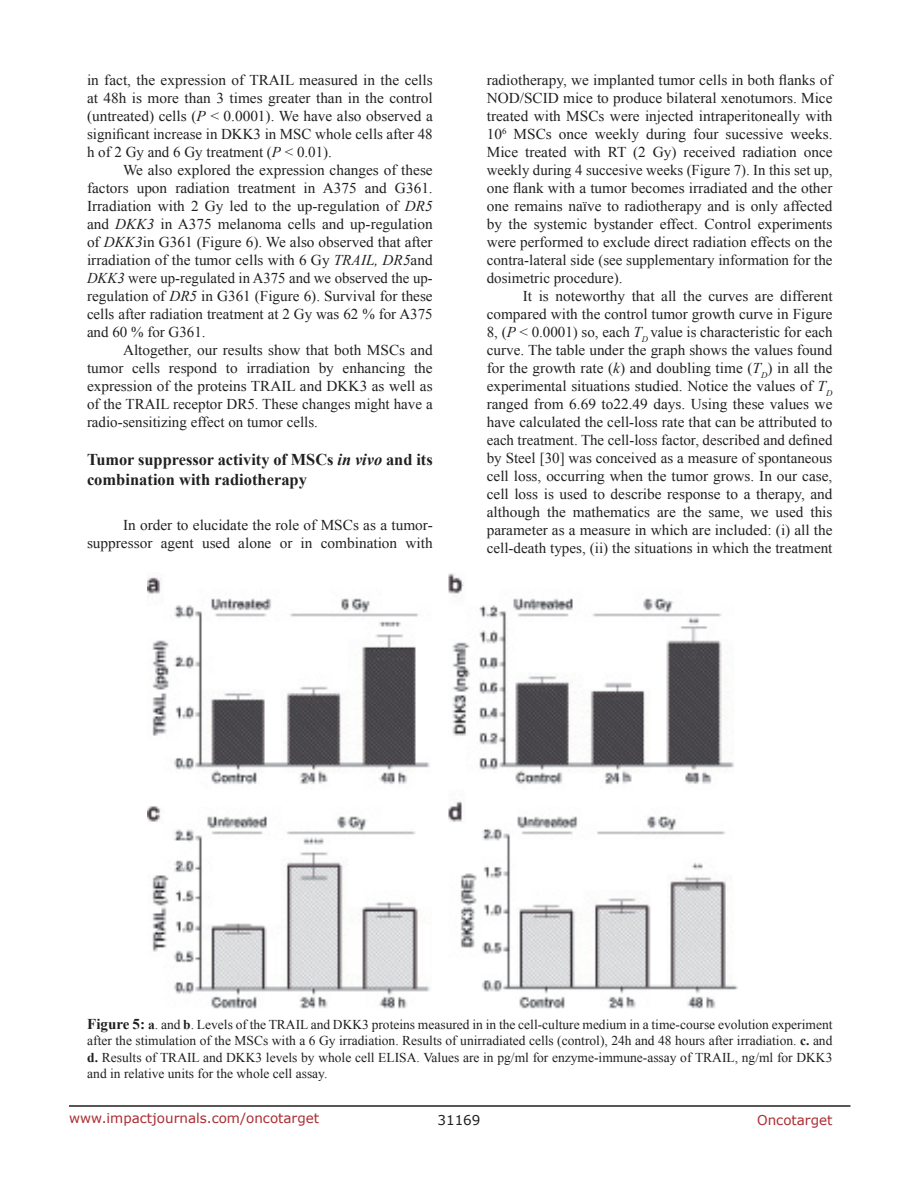
<style>
.page{position:relative;width:918px;height:1188px;background:#fff}
.page>*{position:absolute;margin:0;border:0;box-sizing:border-box;transform-origin:0 0}
.SubHeading{font:700 16.5px/19.8px "Times New Roman";color:#221f22}
.BodyText{font:15px/18px "Times New Roman";color:#221f22;text-align:justify}
.FigureText{font:13.5px/16.2px "Times New Roman";color:#221f22;text-align:justify}
.t1{font:13.5px "Verdana";color:#ac2b31}
.t2{font:13.5px "Verdana";color:#221f22}
.s1{font-style:italic}
.s2{color:#231f20}
.s3{font-weight:700;font-size:15px}
.s4{font-weight:700}
</style>
<div class="page">
<hr style="left:69px;top:1105px;width:781px;height:2px;background:#231f20">
<img style="left:148px;top:573px;width:589px;height:436px">
<p class="BodyText" style="left:87px;top:71px;width:347px">in fact, the expression of TRAIL measured in the cells at 48h is more than 3 times greater than in the control (untreated) cells (<span class="s1">P</span> &lt; 0.0001). We have also observed a significant increase in DKK3 in MSC whole cells after 48 h of 2 Gy and 6 Gy treatment (<span class="s1">P</span> &lt; 0.01).</p>
<p class="BodyText" style="left:87px;top:161px;width:347px;text-indent:36px">We also explored the expression changes of these factors upon radiation treatment in A375 and G361.<br>Irradiation with 2 Gy led to the up-regulation of <span class="s1">DR5 </span>and <span class="s1">DKK3</span> in A375 melanoma cells and up-regulation of <span class="s1">DKK3</span>in G361 (Figure 6). We also observed that after irradiation of the tumor cells with 6 Gy <span class="s1">TRAIL, DR5</span>and <span class="s1">DKK3</span> were up-regulated in A375 and we observed the up&shy;regulation of <span class="s1">DR5</span> in G361 (Figure 6). Survival for these cells after radiation treatment at 2 Gy was 62 % for A375 and 60 % for G361.</p>
<p class="BodyText" style="left:87px;top:341px;width:347px;text-indent:36px">Altogether, our results show that both MSCs and tumor cells respond to irradiation by enhancing the expression of the proteins TRAIL and DKK3 as well as of the TRAIL receptor DR5. These changes might have a radio-sensitizing effect on tumor cells.</p>
<p class="SubHeading" style="left:87px;top:449px;width:347px">Tumor suppressor activity of MSCs <span class="s1">in vivo</span> and its combination with radiotherapy</p>
<p class="BodyText" style="left:87px;top:516px;width:347px;text-align:right">In order to elucidate the role of MSCs as a tumor&shy;suppressor agent used alone or in combination with</p>
<p class="BodyText" style="left:487px;top:71px;width:347px">radiotherapy, we implanted tumor cells in both flanks of NOD/SCID mice to produce bilateral xenotumors. Mice treated with MSCs were injected intraperitoneally with 10<sup>6</sup> MSCs once weekly during four sucessive weeks.<br>Mice treated with RT (2 Gy) received radiation once weekly during 4 succesive weeks (Figure 7). In this set up, one flank with a tumor becomes irradiated and the other one remains naïve to radiotherapy and is only affected by the systemic bystander effect. Control experiments were performed to exclude direct radiation effects on the contra-lateral side (see supplementary information for the dosimetric procedure).</p>
<p class="BodyText" style="left:487px;top:287px;width:347px;text-indent:36px">It is noteworthy that all the curves are different compared with the control tumor growth curve in Figure 8, (<span class="s1">P</span> &lt; 0.0001) so, each <span class="s1">T</span><sub>D</sub> value is characteristic for each curve. The table under the graph shows the values found for the growth rate (<span class="s1">k</span>) and doubling time (<span class="s1">T</span><sub>D</sub>) in all the experimental situations studied. Notice the values of <span class="s1">T</span><sub>D </sub>ranged from 6.69 to22.49 days. Using these values we have calculated the cell-loss rate that can be attributed to each treatment. <span class="s2">The cell-loss factor, described and defined by Steel</span> [30] <span class="s2">was conceived as a measure of spontaneous cell loss, occurring when the tumor grows. In our case, cell loss is used to describe response to a therapy, and although the mathematics are the same, we used this parameter as a measure in which are included:</span> (i) all the cell-death types, (ii) the situations in which the treatment</p>
<p class="FigureText" style="left:87px;top:1016px;width:747px"><span class="s3">Figure 5:</span> <span class="s4">a</span>. and <span class="s4">b</span>. Levels of the TRAIL and DKK3 proteins measured in in the cell-culture medium in a time-course evolution experiment after the stimulation of the MSCs with a 6 Gy irradiation. Results of unirradiated cells (control), 24h and 48 hours after irradiation. <span class="s4">c.</span> and <span class="s4">d.</span> Results of TRAIL and DKK3 levels by whole cell ELISA. Values are in pg/ml for enzyme-immune-assay of TRAIL, ng/ml for DKK3 and in relative units for the whole cell assay.</p>
<p class="t1" style="left:69px;top:1109px;width:252px">www.impactjournals.com/oncotarget</p>
<p class="t2" style="left:438px;top:1111px;width:44px">31169</p>
<p class="t1" style="left:757px;top:1111px;width:77px">Oncotarget</p>
</div>
